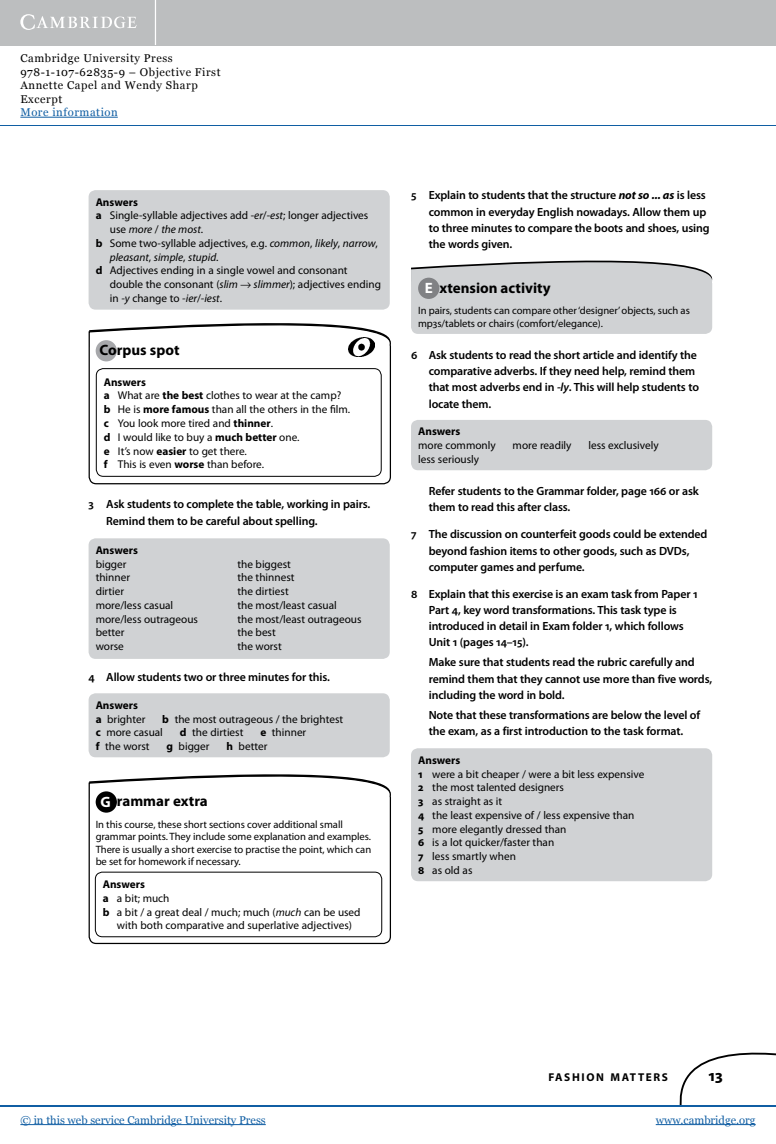
<style>
.page{position:relative;width:776px;height:1144px;background:#fff}
.page>*{position:absolute;margin:0;border:0;box-sizing:border-box;transform-origin:0 0}
.t1{font:700 16.25px "Myriad Pro";color:#000}
.t2{font:700 15px "Myriad Pro";color:#000}
.t3{font:600 11.88px/16.2px "Myriad Pro";letter-spacing:-.01em;color:#000}
.t4{font:700 11.38px "Myriad Pro";letter-spacing:.145em;color:#000}
.t5{font:11.25px/13.8px "Myriad Pro";color:#000}
.t6{font:11.25px/13.4px "Georgia";letter-spacing:.05em;color:#000}
.t7{font:11.25px "Georgia";color:#105ea3}
.t8{font:700 11.25px/13.8px "Myriad Pro";color:#000}
.t9{font:italic 11.25px "Myriad Pro";color:#000}
.t10{font:11.25px "Georgia";letter-spacing:.05em;color:#105ea3}
.t11{font:10.62px/12.5px "Myriad Pro";letter-spacing:-.005em;color:#000}
.s1{font-weight:700}
.s2{font-style:italic}
.s3{font-style:normal}
.s4{font-weight:700;font-style:italic}
.s5{color:#fff}
.s6{font-weight:400}
</style>
<div class="page">
<div style="left:0;top:0;width:776px;height:45px;background:#bcbebf"></div>
<hr style="left:155px;top:0;width:1px;height:45px;background:#fff">
<svg style="left:20px;top:14px;width:117px;height:16px"></svg>
<hr style="left:20px;top:117px;width:98px;height:1px;background:#105ea3">
<hr style="left:0;top:125px;width:776px;height:1px;background:#105ea3">
<hr style="left:0;top:1104px;width:776px;height:1px;background:#105ea3">
<hr style="left:20px;top:1124px;width:246px;height:1px;background:#105ea3">
<hr style="left:656px;top:1124px;width:100px;height:1px;background:#105ea3">
<svg style="left:679px;top:1052px;width:97px;height:52px"></svg>
<svg style="left:88px;top:774px;width:303px;height:170px"></svg>
<div style="left:96px;top:791px;width:21px;height:21px;background:#000;border-radius:50%"></div>
<svg style="left:88px;top:323px;width:303px;height:162px"></svg>
<div style="left:96px;top:340px;width:21px;height:21px;background:#a7a8ab;border-radius:50%"></div>
<img style="left:348px;top:337px;width:27px;height:19px">
<div style="left:89px;top:538px;width:301px;height:120px;background:#d0d2d4;border-radius:7px"></div>
<div style="left:89px;top:693px;width:301px;height:64px;background:#d0d2d4;border-radius:7px"></div>
<div style="left:89px;top:190px;width:301px;height:119px;background:#d0d2d4;border-radius:7px"></div>
<div style="left:96px;top:368px;width:286px;height:108px;border:1px solid #000;border-radius:7px"></div>
<div style="left:95px;top:871px;width:287px;height:65px;border:1px solid #000;border-radius:7px"></div>
<div style="left:411px;top:420px;width:301px;height:50px;background:#d0d2d4;border-radius:7px"></div>
<div style="left:411px;top:748px;width:301px;height:133px;background:#d0d2d4;border-radius:7px"></div>
<svg style="left:411px;top:260px;width:302px;height:26px"></svg>
<div style="left:411px;top:277px;width:301px;height:57px;background:#d0d2d4;border-radius:7px"></div>
<div style="left:418px;top:277px;width:21px;height:22px;background:#808184;border-radius:50%"></div>
<p class="t6" style="left:20px;top:52px;width:202px">Cambridge University Press<br>978-1-107-62835-9 – Objective First<br>Annette Capel and Wendy Sharp<br>Excerpt</p>
<p class="t10" style="left:20px;top:105px;width:99px">More information</p>
<p class="t8" style="left:96px;top:194px;width:44px">Answers</p>
<p class="t5" style="left:96px;top:208px;width:274px"><span class="s1">a</span> Single-syllable adjectives add -<span class="s2">er</span>/-<span class="s2">est</span>; longer adjectives</p>
<p class="t9" style="left:110px;top:222px;width:95px"><span class="s3">use</span> more <span class="s3">/</span> the most<span class="s3">.</span></p>
<p class="t5" style="left:96px;top:236px;width:284px"><span class="s1">b</span> Some two-syllable adjectives, e.g. <span class="s2">common</span>, <span class="s2">likely</span>, <span class="s2">narrow</span>,</p>
<p class="t9" style="left:110px;top:250px;width:110px">pleasant<span class="s3">,</span> simple<span class="s3">,</span> stupid<span class="s3">.</span></p>
<p class="t5" style="left:96px;top:263px;width:254px"><span class="s1">d</span> Adjectives ending in a single vowel and consonant</p>
<p class="t5" style="left:110px;top:277px;width:273px">double the consonant (<span class="s2">slim</span> → <span class="s2">slimmer</span>); adjectives ending</p>
<p class="t5" style="left:110px;top:291px;width:114px">in <span class="s2">-y</span> change to <span class="s2">-ier</span>/<span class="s2">-iest</span>.</p>
<p class="t3" style="left:429px;top:187px;width:282px;text-indent:-18px">5 Explain to students that the structure <span class="s4">not so ... as</span> is less common in everyday English nowadays. Allow them up to three minutes to compare the boots and shoes, using the words given.</p>
<h2 class="t2" style="left:425px;top:278px;width:127px"><span class="s5">E</span> xtension activity</h2>
<p class="t11" style="left:418px;top:304px;width:273px">In pairs, students can compare other ‘designer’ objects, such as mp3s/tablets or chairs (comfort/elegance).</p>
<h2 class="t2" style="left:99px;top:340px;width:82px">Corpus spot</h2>
<p class="t3" style="left:429px;top:346px;width:272px;text-indent:-18px">6 Ask students to read the short article and identify the comparative adverbs. If they need help, remind them that most adverbs end in <span class="s2">-ly</span>. This will help students to locate them.</p>
<p class="t5" style="left:104px;top:375px;width:248px"><span class="s1">Answers<br>a</span> What are <span class="s1">the best</span> clothes to wear at the camp? <span class="s1">b</span> He is <span class="s1">more famous</span> than all the others in the film. <span class="s1">c</span> You look more tired and <span class="s1">thinner</span>.<br><span class="s1">d</span> I would like to buy a <span class="s1">much better</span> one.<br><span class="s1">e</span> It’s now <span class="s1">easier</span> to get there.<br><span class="s1">f</span> This is even <span class="s1">worse</span> than before.</p>
<p class="t8" style="left:418px;top:424px;width:44px">Answers</p>
<p class="t5" style="left:418px;top:438px;width:79px">more commonly</p>
<p class="t5" style="left:513px;top:438px;width:60px">more readily</p>
<p class="t5" style="left:588px;top:438px;width:72px">less exclusively</p>
<p class="t5" style="left:418px;top:452px;width:63px">less seriously</p>
<p class="t3" style="left:429px;top:482px;width:272px">Refer students to the Grammar folder, page 166 or ask them to read this after class.</p>
<p class="t3" style="left:429px;top:525px;width:280px;text-indent:-18px">7 The discussion on counterfeit goods could be extended beyond fashion items to other goods, such as DVDs, computer games and perfume.</p>
<p class="t3" style="left:429px;top:585px;width:270px;text-indent:-18px">8 Explain that this exercise is an exam task from Paper 1<br>Part 4, key word transformations. This task type is introduced in detail in Exam folder 1, which follows Unit 1 (pages 14–15).</p>
<p class="t3" style="left:429px;top:653px;width:285px">Make sure that students read the rubric carefully and remind them that they cannot use more than five words, including the word in bold.</p>
<p class="t3" style="left:429px;top:706px;width:273px">Note that these transformations are below the level of the exam, as a first introduction to the task format.</p>
<p class="t5" style="left:418px;top:752px;width:228px"><span class="s1">Answers<br>1</span> were a bit cheaper / were a bit less expensive<br><span class="s1">2</span> the most talented designers<br><span class="s1">3</span> as straight as it<br><span class="s1">4</span> the least expensive of / less expensive than<br><span class="s1">5</span> more elegantly dressed than<br><span class="s1">6</span> is a lot quicker/faster than<br><span class="s1">7</span> less smartly when<br><span class="s1">8</span> as old as</p>
<p class="t3" style="left:106px;top:495px;width:266px;text-indent:-18px">3 Ask students to complete the table, working in pairs.<br>Remind them to be careful about spelling.</p>
<p class="t8" style="left:96px;top:542px;width:44px">Answers</p>
<p class="t5" style="left:96px;top:556px;width:32px">bigger</p>
<p class="t5" style="left:237px;top:556px;width:55px">the biggest</p>
<p class="t5" style="left:96px;top:570px;width:36px">thinner</p>
<p class="t5" style="left:237px;top:570px;width:59px">the thinnest</p>
<p class="t5" style="left:96px;top:584px;width:30px">dirtier</p>
<p class="t5" style="left:237px;top:584px;width:53px">the dirtiest</p>
<p class="t5" style="left:96px;top:598px;width:79px">more/less casual</p>
<p class="t5" style="left:237px;top:598px;width:101px">the most/least casual</p>
<p class="t5" style="left:96px;top:611px;width:104px">more/less outrageous</p>
<p class="t5" style="left:237px;top:611px;width:126px">the most/least outrageous</p>
<p class="t5" style="left:96px;top:625px;width:30px">better</p>
<p class="t5" style="left:237px;top:625px;width:40px">the best</p>
<p class="t5" style="left:96px;top:639px;width:30px">worse</p>
<p class="t5" style="left:237px;top:639px;width:46px">the worst</p>
<p class="t3" style="left:89px;top:668px;width:243px">4 Allow students two or three minutes for this.</p>
<p class="t8" style="left:96px;top:697px;width:51px">Answers a <span class="s6">brighter</span></p>
<p class="t5" style="left:96px;top:711px;width:249px;text-indent:67px"><span class="s1">b</span> the most outrageous / the brightest <span class="s1">c</span> more casual</p>
<p class="t5" style="left:180px;top:725px;width:65px"><span class="s1">d</span> the dirtiest</p>
<p class="t5" style="left:260px;top:725px;width:47px"><span class="s1">e</span> thinner</p>
<p class="t5" style="left:96px;top:739px;width:55px"><span class="s1">f</span> the worst</p>
<p class="t5" style="left:166px;top:739px;width:45px"><span class="s1">g</span> bigger</p>
<p class="t5" style="left:226px;top:739px;width:42px"><span class="s1">h</span> better</p>
<h2 class="t2" style="left:101px;top:791px;width:109px"><span class="s5">G</span> rammar extra</h2>
<p class="t11" style="left:96px;top:817px;width:277px">In this course, these short sections cover additional small grammar points. They include some explanation and examples.<br>There is usually a short exercise to practise the point, which can be set for homework if necessary.</p>
<p class="t8" style="left:103px;top:876px;width:44px">Answers</p>
<p class="t5" style="left:103px;top:890px;width:68px"><span class="s1">a</span> a bit; much</p>
<p class="t5" style="left:103px;top:904px;width:259px"><span class="s1">b</span> a bit / a great deal / much; much (<span class="s2">much</span> can be used</p>
<p class="t5" style="left:117px;top:918px;width:237px">with both comparative and superlative adjectives)</p>
<p class="t4" style="left:548px;top:1069px;width:121px">FASHION MATTERS</p>
<h1 class="t1" style="left:708px;top:1064px;width:16px">13</h1>
<p class="t7" style="left:20px;top:1112px;width:247px">© in this web service Cambridge University Press</p>
<p class="t7" style="left:656px;top:1112px;width:101px">www.cambridge.org</p>
</div>
